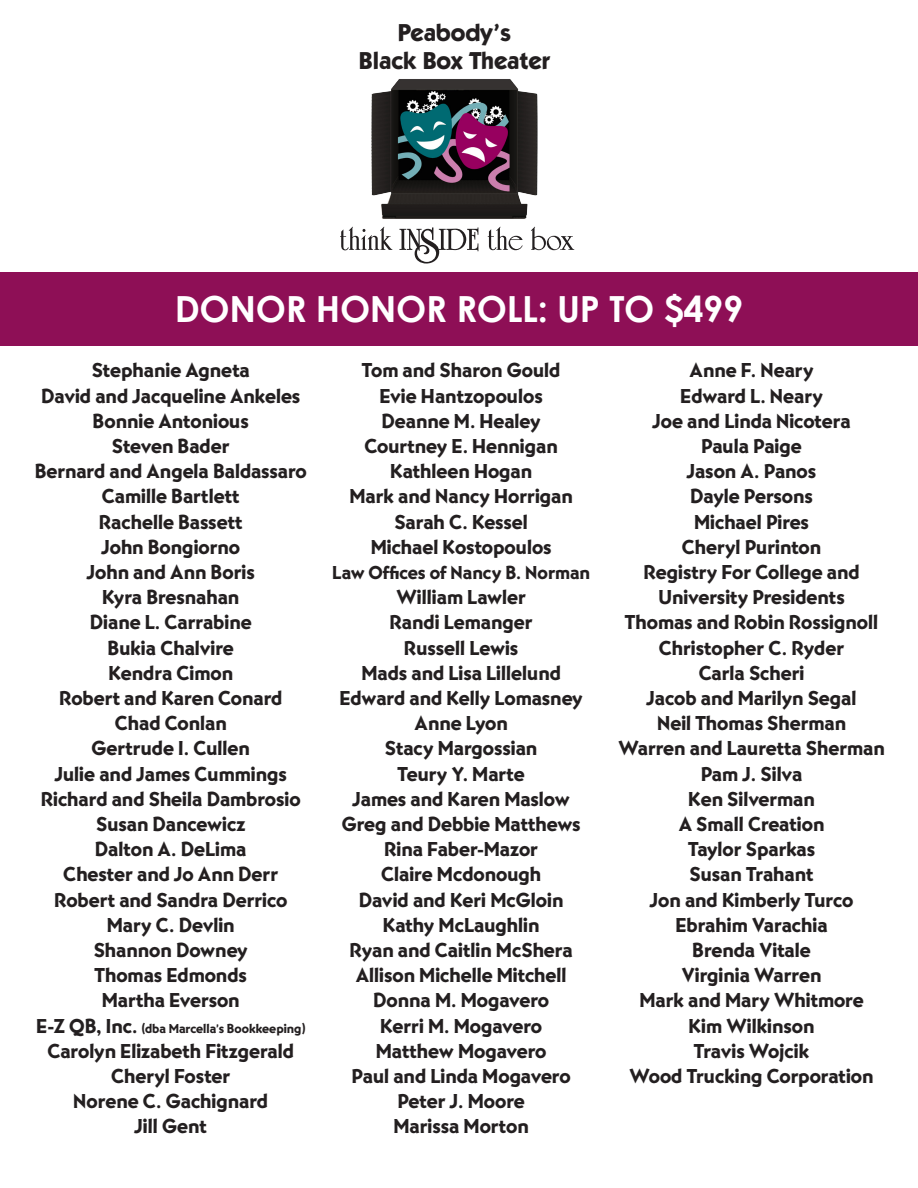
<style>
.page{position:relative;width:918px;height:1188px;background:#fff}
.page>*{position:absolute;margin:0;border:0;box-sizing:border-box;transform-origin:0 0}
.t1{font:700 36px "Century Gothic";letter-spacing:-.01em;color:#fff}
.t2{font:700 24.45px/27.9px "Kabel IT Cby BT";color:#231f20;text-align:center}
.t3{font:21px/25.2px "Bernhard Got URW Hea";color:#231f20;text-align:center}
.t4{font:19.5px "Bernhard Got URW Hea";color:#231f20}
.t5{font:13.5px "Bernhard Got URW Hea";color:#231f20}
.s1{font-size:21px}
</style>
<div class="page">
<img style="left:371px;top:79px;width:167px;height:140px">
<svg style="left:340px;top:227px;width:234px;height:37px"></svg>
<div style="left:0;top:272px;width:918px;height:74px;background:#8e0f56"></div>
<p class="t2" style="left:359px;top:18px;width:192px">Peabody’s<br>Black Box Theater</p>
<p class="t1" style="left:175px;top:282px;width:570px">DONOR HONOR ROLL: UP TO $499</p>
<p class="t3" style="left:92px;top:359px;width:160px">Stephanie Agneta</p>
<p class="t3" style="left:41px;top:384px;width:261px">David and Jacqueline Ankeles</p>
<p class="t3" style="left:93px;top:409px;width:158px">Bonnie Antonious</p>
<p class="t3" style="left:112px;top:434px;width:119px">Steven Bader</p>
<p class="t3" style="left:35px;top:459px;width:274px">Bernard and Angela Baldassaro</p>
<p class="t3" style="left:102px;top:485px;width:139px">Camille Bartlett</p>
<p class="t3" style="left:99px;top:510px;width:145px">Rachelle Bassett</p>
<p class="t3" style="left:101px;top:535px;width:140px">John Bongiorno</p>
<p class="t3" style="left:87px;top:560px;width:169px">John and Ann Boris</p>
<p class="t3" style="left:102px;top:585px;width:139px">Kyra Bresnahan</p>
<p class="t3" style="left:90px;top:611px;width:163px">Diane L. Carrabine</p>
<p class="t3" style="left:108px;top:636px;width:128px">Bukia Chalvire</p>
<p class="t3" style="left:108px;top:661px;width:126px">Kendra Cimon</p>
<p class="t3" style="left:59px;top:686px;width:225px">Robert and Karen Conard</p>
<p class="t3" style="left:115px;top:711px;width:113px">Chad Conlan</p>
<p class="t3" style="left:92px;top:737px;width:160px">Gertrude I. Cullen</p>
<p class="t3" style="left:55px;top:762px;width:234px">Julie and James Cummings</p>
<p class="t3" style="left:41px;top:787px;width:261px">Richard and Sheila Dambrosio</p>
<p class="t3" style="left:96px;top:812px;width:151px">Susan Dancewicz</p>
<p class="t3" style="left:95px;top:837px;width:153px">Dalton A. DeLima</p>
<p class="t3" style="left:63px;top:863px;width:216px">Chester and Jo Ann Derr</p>
<p class="t3" style="left:54px;top:888px;width:235px">Robert and Sandra Derrico</p>
<p class="t3" style="left:107px;top:913px;width:129px">Mary C. Devlin</p>
<p class="t3" style="left:94px;top:938px;width:156px">Shannon Downey</p>
<p class="t3" style="left:95px;top:963px;width:154px">Thomas Edmonds</p>
<p class="t3" style="left:102px;top:989px;width:139px">Martha Everson</p>
<p class="t5" style="left:36px;top:1020px;width:271px"><span class="s1">E-Z QB, Inc.</span> (dba Marcella’s Bookkeeping)</p>
<p class="t3" style="left:47px;top:1039px;width:248px">Carolyn Elizabeth Fitzgerald</p>
<p class="t3" style="left:111px;top:1064px;width:121px">Cheryl Foster</p>
<p class="t3" style="left:73px;top:1089px;width:196px">Norene C. Gachignard</p>
<p class="t3" style="left:135px;top:1115px;width:74px">Jill Gent</p>
<p class="t3" style="left:690px;top:359px;width:125px">Anne F. Neary</p>
<p class="t3" style="left:680px;top:384px;width:144px">Edward L. Neary</p>
<p class="t3" style="left:653px;top:409px;width:200px">Joe and Linda Nicotera</p>
<p class="t3" style="left:701px;top:434px;width:102px">Paula Paige</p>
<p class="t3" style="left:687px;top:459px;width:131px">Jason A. Panos</p>
<p class="t3" style="left:690px;top:485px;width:124px">Dayle Persons</p>
<p class="t3" style="left:694px;top:510px;width:116px">Michael Pires</p>
<p class="t3" style="left:682px;top:535px;width:141px">Cheryl Purinton</p>
<p class="t3" style="left:643px;top:560px;width:218px">Registry For College and<br>University Presidents</p>
<p class="t3" style="left:625px;top:611px;width:255px">Thomas and Robin Rossignoll</p>
<p class="t3" style="left:659px;top:636px;width:187px">Christopher C. Ryder</p>
<p class="t3" style="left:699px;top:661px;width:107px">Carla Scheri</p>
<p class="t3" style="left:647px;top:686px;width:211px">Jacob and Marilyn Segal</p>
<p class="t3" style="left:657px;top:711px;width:191px">Neil Thomas Sherman</p>
<p class="t3" style="left:618px;top:737px;width:268px">Warren and Lauretta Sherman</p>
<p class="t3" style="left:701px;top:762px;width:103px">Pam J. Silva</p>
<p class="t3" style="left:688px;top:787px;width:128px">Ken Silverman</p>
<p class="t3" style="left:679px;top:812px;width:147px">A Small Creation</p>
<p class="t3" style="left:688px;top:837px;width:129px">Taylor Sparkas</p>
<p class="t3" style="left:689px;top:863px;width:126px">Susan Trahant</p>
<p class="t3" style="left:650px;top:888px;width:205px">Jon and Kimberly Turco</p>
<p class="t3" style="left:676px;top:913px;width:154px">Ebrahim Varachia</p>
<p class="t3" style="left:692px;top:938px;width:120px">Brenda Vitale</p>
<p class="t3" style="left:682px;top:963px;width:141px">Virginia Warren</p>
<p class="t3" style="left:639px;top:989px;width:226px">Mark and Mary Whitmore</p>
<p class="t3" style="left:689px;top:1014px;width:127px">Kim Wilkinson</p>
<p class="t3" style="left:694px;top:1039px;width:117px">Travis Wojcik</p>
<p class="t3" style="left:630px;top:1064px;width:246px">Wood Trucking Corporation</p>
<p class="t3" style="left:362px;top:359px;width:200px">Tom and Sharon Gould</p>
<p class="t3" style="left:380px;top:384px;width:165px">Evie Hantzopoulos</p>
<p class="t3" style="left:382px;top:409px;width:161px">Deanne M. Healey</p>
<p class="t3" style="left:364px;top:434px;width:195px">Courtney E. Hennigan</p>
<p class="t3" style="left:390px;top:459px;width:144px">Kathleen Hogan</p>
<p class="t3" style="left:349px;top:485px;width:225px">Mark and Nancy Horrigan</p>
<p class="t3" style="left:394px;top:510px;width:135px">Sarah C. Kessel</p>
<p class="t3" style="left:371px;top:535px;width:182px">Michael Kostopoulos</p>
<p class="t4" style="left:332px;top:561px;width:259px">Law Offices of Nancy B. Norman</p>
<p class="t3" style="left:396px;top:585px;width:131px">William Lawler</p>
<p class="t3" style="left:390px;top:611px;width:145px">Randi Lemanger</p>
<p class="t3" style="left:404px;top:636px;width:116px">Russell Lewis</p>
<p class="t3" style="left:361px;top:661px;width:201px">Mads and Lisa Lillelund</p>
<p class="t3" style="left:340px;top:686px;width:245px">Edward and Kelly Lomasney</p>
<p class="t3" style="left:415px;top:711px;width:95px">Anne Lyon</p>
<p class="t3" style="left:385px;top:737px;width:154px">Stacy Margossian</p>
<p class="t3" style="left:397px;top:762px;width:129px">Teury Y. Marte</p>
<p class="t3" style="left:352px;top:787px;width:219px">James and Karen Maslow</p>
<p class="t3" style="left:342px;top:812px;width:240px">Greg and Debbie Matthews</p>
<p class="t3" style="left:384px;top:837px;width:155px">Rina Faber-Mazor</p>
<p class="t3" style="left:381px;top:863px;width:162px">Claire Mcdonough</p>
<p class="t3" style="left:359px;top:888px;width:206px">David and Keri McGloin</p>
<p class="t3" style="left:383px;top:913px;width:158px">Kathy McLaughlin</p>
<p class="t3" style="left:350px;top:938px;width:225px">Ryan and Caitlin McShera</p>
<p class="t3" style="left:356px;top:963px;width:212px">Allison Michelle Mitchell</p>
<p class="t3" style="left:373px;top:989px;width:177px">Donna M. Mogavero</p>
<p class="t3" style="left:380px;top:1014px;width:164px">Kerri M. Mogavero</p>
<p class="t3" style="left:376px;top:1039px;width:172px">Matthew Mogavero</p>
<p class="t3" style="left:352px;top:1064px;width:221px">Paul and Linda Mogavero</p>
<p class="t3" style="left:397px;top:1089px;width:129px">Peter J. Moore</p>
<p class="t3" style="left:394px;top:1115px;width:137px">Marissa Morton</p>
</div>
